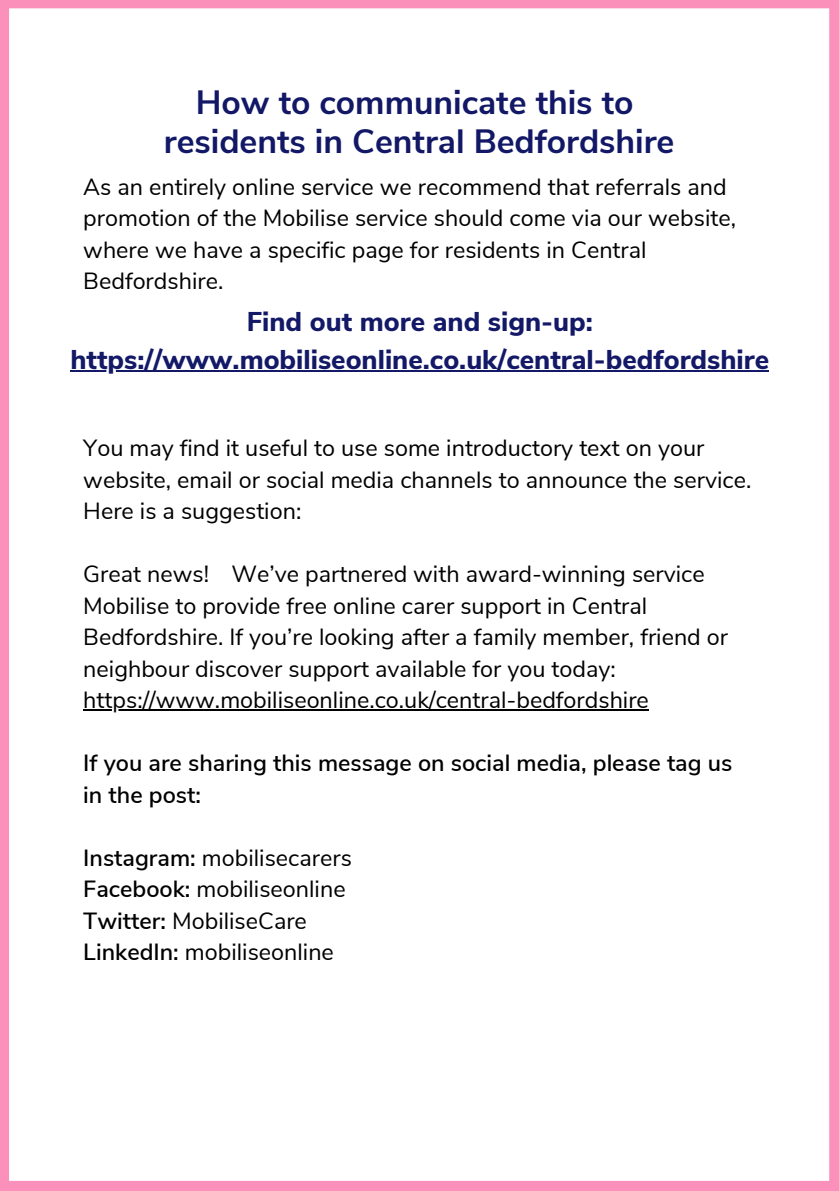
<style>
.page{position:relative;width:839px;height:1191px;background:#fff}
.page>*{position:absolute;margin:0;border:0;box-sizing:border-box;transform-origin:0 0}
.t1{font:700 33.6px "Nunito Sans";color:#121866}
.t2{font:800 27.2px/37.6px "Nunito Sans";color:#131967;text-align:center}
.t3{font:23.4px/31.6px "Nunito Sans";color:#000}
.t4{font:600 23.4px/31.6px "Nunito Sans";color:#000}
.s1{font-weight:600}
</style>
<div class="page">
<div style="left:0;top:0;width:838px;height:8px;background:#fb91ba"></div>
<div style="left:0;top:1181px;width:838px;height:10px;background:#fb91ba"></div>
<div style="left:0;top:0;width:9px;height:1187px;background:#fb91ba"></div>
<div style="left:829px;top:0;width:9px;height:1184px;background:#fb91ba"></div>
<hr style="left:70px;top:370px;width:699px;height:2px;background:#131967">
<hr style="left:83px;top:710px;width:566px;height:1px;background:#000">
<p class="t1" style="left:196px;top:80px;width:439px">How to communicate this to</p>
<p class="t1" style="left:164px;top:119px;width:512px">residents in Central Bedfordshire</p>
<p class="t3" style="left:83px;top:171px;width:654px">As an entirely online service we recommend that referrals and promotion of the Mobilise service should come via our website, where we have a specific page for residents in Central Bedfordshire.</p>
<p class="t2" style="left:70px;top:304px;width:700px">Find out more and sign-up: https://www.mobiliseonline.co.uk/central-bedfordshire</p>
<p class="t3" style="left:83px;top:433px;width:669px">You may find it useful to use some introductory text on your website, email or social media channels to announce the service.<br>Here is a suggestion:</p>
<p class="t3" style="left:83px;top:559px;width:646px">Great news! We’ve partnered with award-winning service Mobilise to provide free online carer support in Central Bedfordshire. If you’re looking after a family member, friend or neighbour discover support available for you today: https://www.mobiliseonline.co.uk/central-bedfordshire</p>
<p class="t4" style="left:83px;top:748px;width:650px">If you are sharing this message on social media, please tag us in the post:</p>
<p class="t3" style="left:83px;top:842px;width:270px"><span class="s1">Instagram:</span> mobilisecarers</p>
<p class="t3" style="left:83px;top:874px;width:264px"><span class="s1">Facebook:</span> mobiliseonline</p>
<p class="t3" style="left:83px;top:905px;width:225px"><span class="s1">Twitter:</span> MobiliseCare</p>
<p class="t3" style="left:83px;top:937px;width:252px"><span class="s1">LinkedIn:</span> mobiliseonline</p>
</div>
